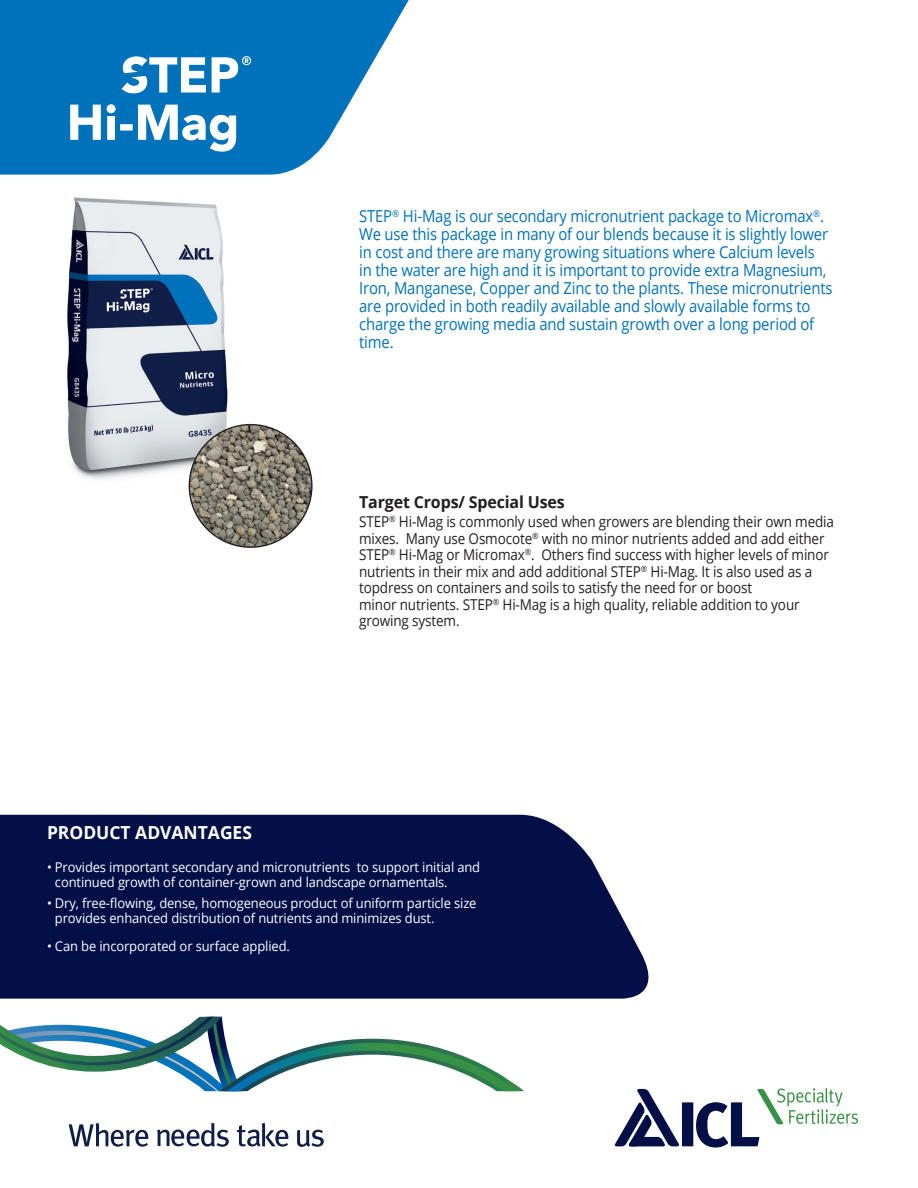
<style>
.page{position:relative;width:918px;height:1188px;background:#fff}
.page>*{position:absolute;margin:0;border:0;box-sizing:border-box;transform-origin:0 0}
.t1{font:700 18px "Open Sans";color:#fff}
.t2{font:16.5px/18px "Open Sans";letter-spacing:-.01em;color:#0071bb;scale:.9 1}
.t3{font:700 16.5px "Open Sans";letter-spacing:-.01em;color:#231f20}
.t4{font:15px/16.5px "Open Sans";letter-spacing:-.01em;color:#231f20;scale:.9 1}
.t5{font:13.5px/15px "Open Sans";letter-spacing:-.01em;color:#fff;scale:.96 1}
</style>
<div class="page">
<svg style="left:0;top:1016px;width:524px;height:75px"></svg>
<svg style="left:615px;top:1089px;width:64px;height:57px"></svg>
<div style="left:682px;top:1102px;width:11px;height:44px;background:#030f46"></div>
<svg style="left:696px;top:1088px;width:162px;height:60px"></svg>
<img style="left:67px;top:197px;width:185px;height:291px">
<svg style="left:0;top:0;width:409px;height:175px;fill:#0071bb"></svg>
<svg style="left:122px;top:56px;width:129px;height:37px"></svg>
<svg style="left:70px;top:104px;width:166px;height:48px"></svg>
<img style="left:189px;top:425px;width:123px;height:122px;border-radius:61px">
<svg style="left:69px;top:1123px;width:79px;height:24px"></svg>
<svg style="left:157px;top:1123px;width:72px;height:24px"></svg>
<svg style="left:237px;top:1123px;width:51px;height:24px"></svg>
<svg style="left:297px;top:1130px;width:27px;height:17px"></svg>
<div style="left:0;top:815px;width:649px;height:184px;background:#030f46"></div>
<p class="t2" style="left:359px;top:207px;width:528px">STEP<sup>®</sup> Hi-Mag is our secondary micronutrient package to Micromax<sup>®</sup>.<br>We use this package in many of our blends because it is slightly lower in cost and there are many growing situations where Calcium levels<br>in the water are high and it is important to provide extra Magnesium, Iron, Manganese, Copper and Zinc to the plants. These micronutrients are provided in both readily available and slowly available forms to charge the growing media and sustain growth over a long period of time.</p>
<p class="t3" style="left:359px;top:490px;width:207px">Target Crops/ Special Uses</p>
<p class="t4" style="left:359px;top:513px;width:529px">STEP<sup>®</sup> Hi-Mag is commonly used when growers are blending their own media mixes. Many use Osmocote<sup>®</sup> with no minor nutrients added and add either STEP<sup>®</sup> Hi-Mag or Micromax<sup>®</sup>. Others find success with higher levels of minor nutrients in their mix and add additional STEP<sup>®</sup> Hi-Mag. It is also used as a topdress on containers and soils to satisfy the need for or boost<br>minor nutrients. STEP<sup>®</sup> Hi-Mag is a high quality, reliable addition to your growing system.</p>
<p class="t1" style="left:47px;top:819px;width:207px">PRODUCT ADVANTAGES</p>
<p class="t5" style="left:55px;top:859px;width:444px;text-indent:-8px">• Provides important secondary and micronutrients to support initial and continued growth of container-grown and landscape ornamentals.</p>
<p class="t5" style="left:55px;top:896px;width:441px;text-indent:-8px">• Dry, free-flowing, dense, homogeneous product of uniform particle size provides enhanced distribution of nutrients and minimizes dust.</p>
<p class="t5" style="left:47px;top:938px;width:255px">• Can be incorporated or surface applied.</p>
</div>
